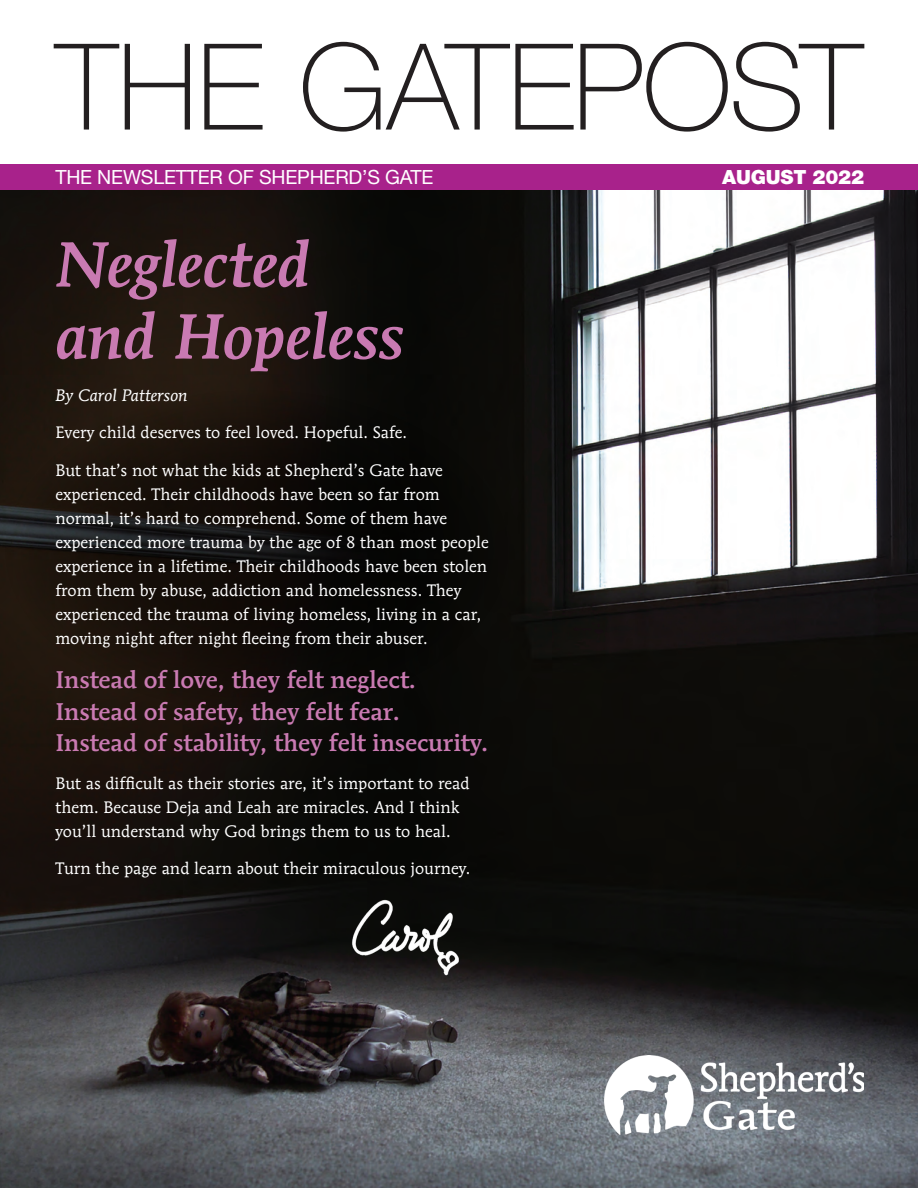
<style>
.page{position:relative;width:918px;height:1188px;background:#fff}
.page>*{position:absolute;margin:0;border:0;box-sizing:border-box;transform-origin:0 0}
.t1{font:100 120px "Helvetica Neue";letter-spacing:-.01em;color:#231f20}
.t2{font:italic 500 63px/72px "Mendoza Roman Std";letter-spacing:-.01em;color:#c97ab2}
.t3{font:500 24px/31.5px "Mendoza Roman Std";color:#c97ab2}
.t4{font:19.5px "Helvetica Neue LT Std";letter-spacing:-.01em;color:#fff}
.t5{font:900 19.5px "Helvetica Neue LT Std";letter-spacing:-.01em;color:#fff}
.t6{font:16.5px/24px "Mendoza Roman Std";color:#fff}
.t7{font:italic 16.5px "Mendoza Roman Std";color:#fff}
</style>
<div class="page">
<hr style="left:0;top:0;width:1px;height:1080px;background:#eed4e6">
<img style="left:0;top:190px;width:918px;height:998px">
<hr style="left:0;top:1080px;width:1px;height:108px;background:#a8228b">
<img style="left:604px;top:1056px;width:260px;height:79px">
<img style="left:336px;top:892px;width:139px;height:94px">
<div style="left:0;top:164px;width:918px;height:26px;background:#a8228b"></div>
<svg style="left:5px;top:390px;width:504px;height:322px;background:#110d09"></svg>
<h1 class="t1" style="left:55px;top:-4px;width:809px">THE GATEPOST</h1>
<p class="t4" style="left:55px;top:166px;width:380px">THE NEWSLETTER OF SHEPHERD’S GATE</p>
<p class="t5" style="left:722px;top:166px;width:143px">AUGUST 2022</p>
<h2 class="t2" style="left:55px;top:228px;width:350px">Neglected and Hopeless</h2>
<p class="t7" style="left:55px;top:385px;width:134px">By Carol Patterson</p>
<p class="t6" style="left:55px;top:420px;width:353px">Every child deserves to feel loved. Hopeful. Safe.</p>
<p class="t6" style="left:55px;top:458px;width:435px">But that’s not what the kids at Shepherd’s Gate have experienced. Their childhoods have been so far from normal, it’s hard to comprehend. Some of them have experienced more trauma by the age of 8 than most people experience in a lifetime. Their childhoods have been stolen from them by abuse, addiction and homelessness. They experienced the trauma of living homeless, living in a car, moving night after night fleeing from their abuser.</p>
<h3 class="t3" style="left:55px;top:664px;width:434px">Instead of love, they felt neglect.<br>Instead of safety, they felt fear.<br>Instead of stability, they felt insecurity.</h3>
<p class="t6" style="left:55px;top:771px;width:416px">But as difficult as their stories are, it’s important to read them. Because Deja and Leah are miracles. And I think you’ll understand why God brings them to us to heal.</p>
<p class="t6" style="left:55px;top:857px;width:417px">Turn the page and learn about their miraculous journey.</p>
</div>
